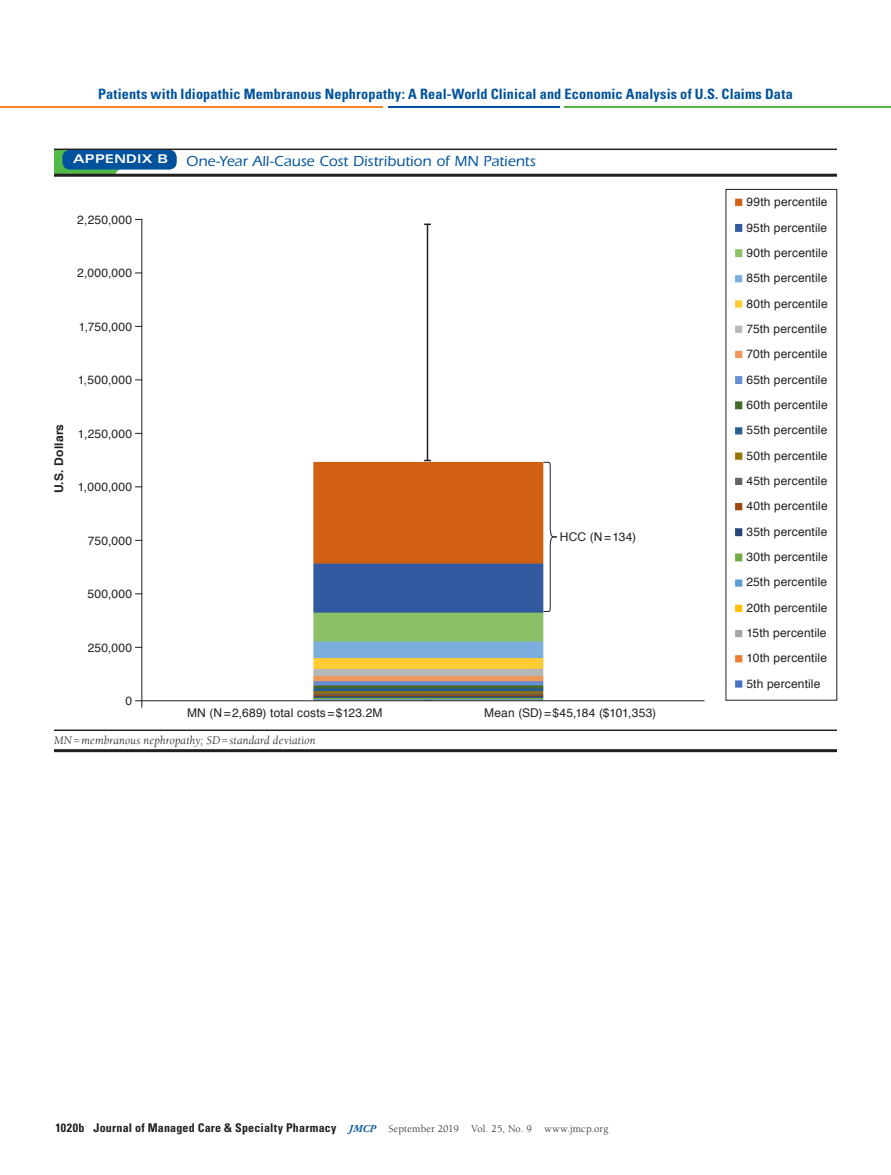
<style>
.page{position:relative;width:891px;height:1175px;background:#fff}
.page>*{position:absolute;margin:0;border:0;box-sizing:border-box;transform-origin:0 0}
.t1{font:500 15px "ITC Eras Std";letter-spacing:.005em;color:#00529c}
.t2{font:700 condensed 14.25px "Univers";letter-spacing:.01em;color:#00529c}
.t3{font:12px/25.3px "Helvetica";letter-spacing:.015em;color:#231f20;text-align:justify}
.t4{font:700 condensed 12px "Univers";letter-spacing:.015em;color:#231f20}
.t5{font:italic 12px "Berkeley Pro";letter-spacing:.015em;color:#231f20}
.t6{font:700 12px "Helvetica";letter-spacing:.015em;color:#231f20}
.s1{font-family:"Adobe Garamond Pro";font-style:italic;font-stretch:normal;font-size:10.5px;color:#00529c}
.s2{font-family:"Berkeley Pro";font-weight:400;font-stretch:normal;font-size:10.5px}
</style>
<div class="page">
<img style="left:306px;top:188px;width:448px;height:514px">
<hr style="left:141px;top:219px;width:1px;height:488px;background:#231f20">
<hr style="left:427px;top:224px;width:1px;height:236px;background:#231f20">
<svg style="left:424px;top:223px;width:7px;height:2px"></svg>
<svg style="left:543px;top:461px;width:15px;height:151px"></svg>
<svg style="left:54px;top:150px;width:83px;height:24px"></svg>
<hr style="left:54px;top:148px;width:783px;height:2px;background:#231f20">
<hr style="left:54px;top:174px;width:783px;height:3px;background:#231f20">
<div style="left:62px;top:150px;width:115px;height:20px;background:#00529c;border-radius:8px"></div>
<hr style="left:54px;top:729px;width:783px;height:2px;background:#231f20">
<hr style="left:54px;top:749px;width:783px;height:3px;background:#231f20">
<hr style="left:0;top:107px;width:383px;height:1px;background:#f58427">
<hr style="left:388px;top:107px;width:172px;height:1px;background:#00529c">
<hr style="left:565px;top:107px;width:326px;height:1px;background:#54b948">
<hr style="left:135px;top:700px;width:570px;height:1px;background:#231f20">
<p class="t2" style="left:98px;top:85px;width:696px">Patients with Idiopathic Membranous Nephropathy: A Real-World Clinical and Economic Analysis of U.S. Claims Data</p>
<p class="t1" style="left:73px;top:153px;width:464px"><sup>APPENDIX</sup> <sup>B</sup> One-Year All-Cause Cost Distribution of MN Patients</p>
<p class="t3" style="left:77px;top:207px;width:56px">2,250,000</p>
<p class="t3" style="left:77px;top:261px;width:56px">2,000,000</p>
<p class="t3" style="left:79px;top:314px;width:55px">1,750,000</p>
<p class="t6" style="left:49px;top:493px;width:71px;rotate:-90deg">U.S. Dollars</p>
<p class="t3" style="left:78px;top:368px;width:56px">1,500,000</p>
<p class="t3" style="left:78px;top:421px;width:56px">1,250,000</p>
<p class="t3" style="left:78px;top:475px;width:56px">1,000,000</p>
<p class="t3" style="left:88px;top:528px;width:46px">750,000</p>
<p class="t3" style="left:87px;top:581px;width:46px">500,000</p>
<p class="t3" style="left:88px;top:635px;width:46px">250,000</p>
<p class="t3" style="left:125px;top:688px;width:8px">0</p>
<p class="t3" style="left:560px;top:524px;width:78px">HCC (N=134)</p>
<p class="t3" style="left:187px;top:700px;width:197px">MN (N=2,689) total costs=$123.2M</p>
<p class="t3" style="left:484px;top:700px;width:173px">Mean (SD)=$45,184 ($101,353)</p>
<p class="t5" style="left:54px;top:733px;width:263px">MN=membranous nephropathy; SD=standard deviation</p>
<p class="t3" style="left:746px;top:190px;width:83px">99th percentile 95th percentile 90th percentile 85th percentile 80th percentile 75th percentile 70th percentile 65th percentile 60th percentile 55th percentile 50th percentile 45th percentile 40th percentile 35th percentile 30th percentile 25th percentile 20th percentile 15th percentile 10th percentile 5th percentile</p>
<p class="t4" style="left:56px;top:1120px;width:554px">1020b Journal of Managed Care &amp; Specialty Pharmacy <span class="s1">JMCP</span> <span class="s2">September 2019 Vol. 25, No. 9 www.jmcp.org</span></p>
</div>
